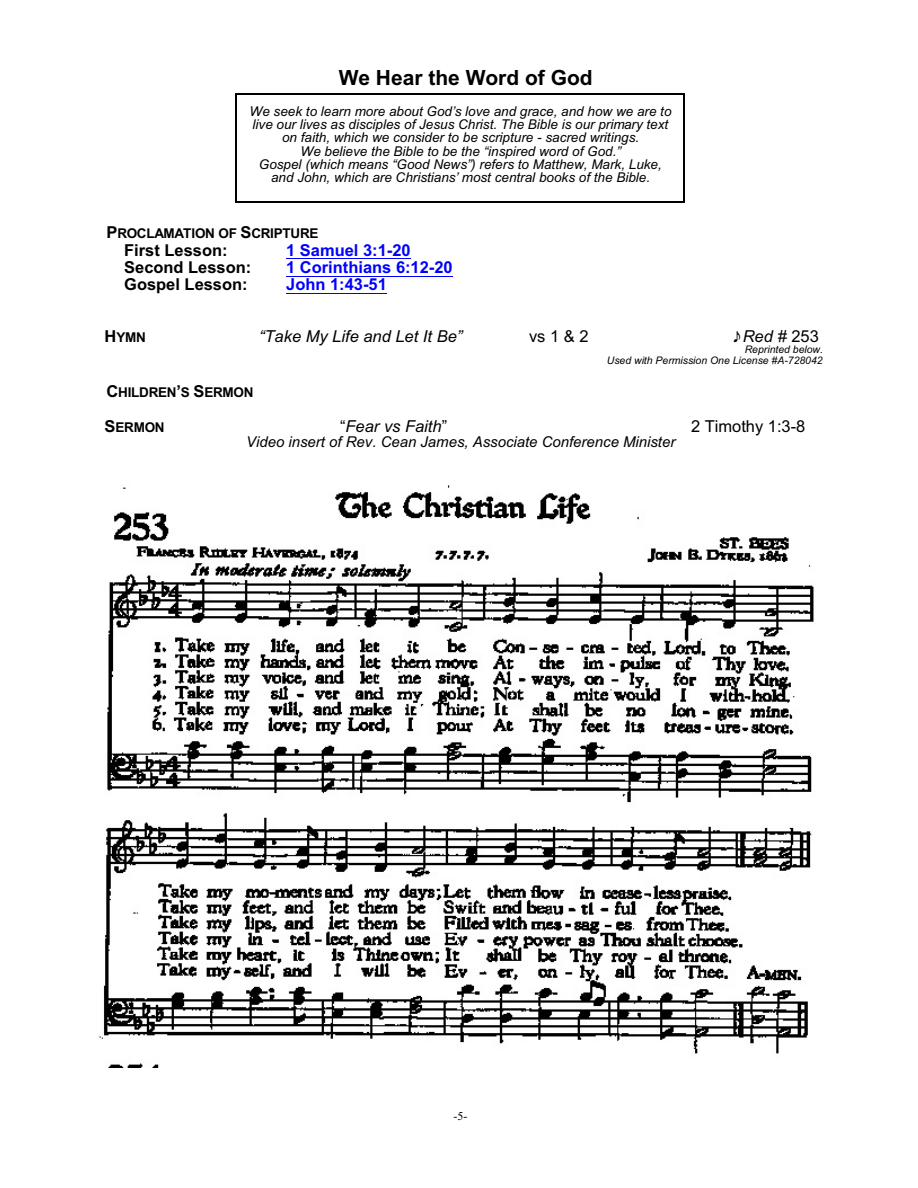
<style>
.page{position:relative;width:918px;height:1188px;background:#fff}
.page>*{position:absolute;margin:0;border:0;box-sizing:border-box;transform-origin:0 0}
.t1{font:700 21px "Arial";color:#000}
.t2{font:700 16.5px "Arial";color:#00f}
.t3{font:italic 16.5px "Arial";color:#000}
.t4{font:700 16.5px "Arial";color:#000}
.t5{font:16.5px "Arial";color:#000}
.t6{font:italic 15px "Arial";color:#000}
.t7{font:italic 13.5px/13.2px "Arial";color:#000;text-align:center}
.t8{font:700 13.5px "Arial";letter-spacing:-.02em;color:#000}
.t9{font:12px "Times New Roman";color:#000}
.t10{font:italic 10.5px/10.6px "Arial";color:#000;text-align:right}
.s1{font-size:16.5px}
.s2{font-style:normal}
</style>
<div class="page">
<img style="left:99px;top:485px;width:715px;height:583px">
<hr style="left:236px;top:93px;width:1px;height:110px;background:#000">
<hr style="left:684px;top:93px;width:1px;height:110px;background:#000">
<hr style="left:236px;top:93px;width:449px;height:1px;background:#000">
<hr style="left:236px;top:202px;width:449px;height:1px;background:#000">
<hr style="left:286px;top:258px;width:125px;height:1px;background:#00f">
<hr style="left:286px;top:276px;width:167px;height:1px;background:#00f">
<hr style="left:286px;top:293px;width:101px;height:1px;background:#00f">
<h1 class="t1" style="left:339px;top:70px;width:255px">We Hear the Word of God</h1>
<p class="t7" style="left:250px;top:106px;width:423px">We seek to learn more about God’s love and grace, and how we are to live our lives as disciples of Jesus Christ. The Bible is our primary text on faith, which we consider to be scripture - sacred writings.<br>We believe the Bible to be the “inspired word of God.”<br>Gospel (which means “Good News”) refers to Matthew, Mark, Luke, and John, which are Christians’ most central books of the Bible.</p>
<p class="t8" style="left:106px;top:228px;width:214px"><span class="s1">P</span>ROCLAMATION OF <span class="s1">S</span>CRIPTURE</p>
<p class="t4" style="left:124px;top:244px;width:105px">First Lesson:</p>
<p class="t2" style="left:286px;top:244px;width:126px">1 Samuel 3:1-20</p>
<p class="t4" style="left:124px;top:261px;width:129px">Second Lesson:</p>
<p class="t2" style="left:286px;top:261px;width:168px">1 Corinthians 6:12-20</p>
<p class="t4" style="left:124px;top:278px;width:125px">Gospel Lesson:</p>
<p class="t2" style="left:286px;top:278px;width:102px">John 1:43-51</p>
<p class="t8" style="left:105px;top:332px;width:43px"><span class="s1">H</span>YMN</p>
<p class="t3" style="left:259px;top:330px;width:205px">“Take My Life and Let It Be”</p>
<p class="t5" style="left:529px;top:330px;width:61px">vs 1 &amp; 2</p>
<p class="t3" style="left:743px;top:330px;width:78px">Red # <span class="s2">253</span></p>
<p class="t10" style="left:607px;top:345px;width:218px">Reprinted below.<br>Used with Permission One License #A-728042</p>
<p class="t8" style="left:106px;top:388px;width:149px"><span class="s1">C</span>HILDREN<span class="s1">’</span>S <span class="s1">S</span>ERMON</p>
<p class="t8" style="left:105px;top:422px;width:62px"><span class="s1">S</span>ERMON</p>
<p class="t3" style="left:340px;top:420px;width:109px"><span class="s2">“</span>Fear vs Faith<span class="s2">”</span></p>
<p class="t5" style="left:691px;top:420px;width:116px">2 Timothy 1:3-8</p>
<p class="t6" style="left:246px;top:436px;width:431px">Video insert of Rev. Cean James, Associate Conference Minister</p>
<p class="t9" style="left:453px;top:1112px;width:15px">-5-</p>
</div>
